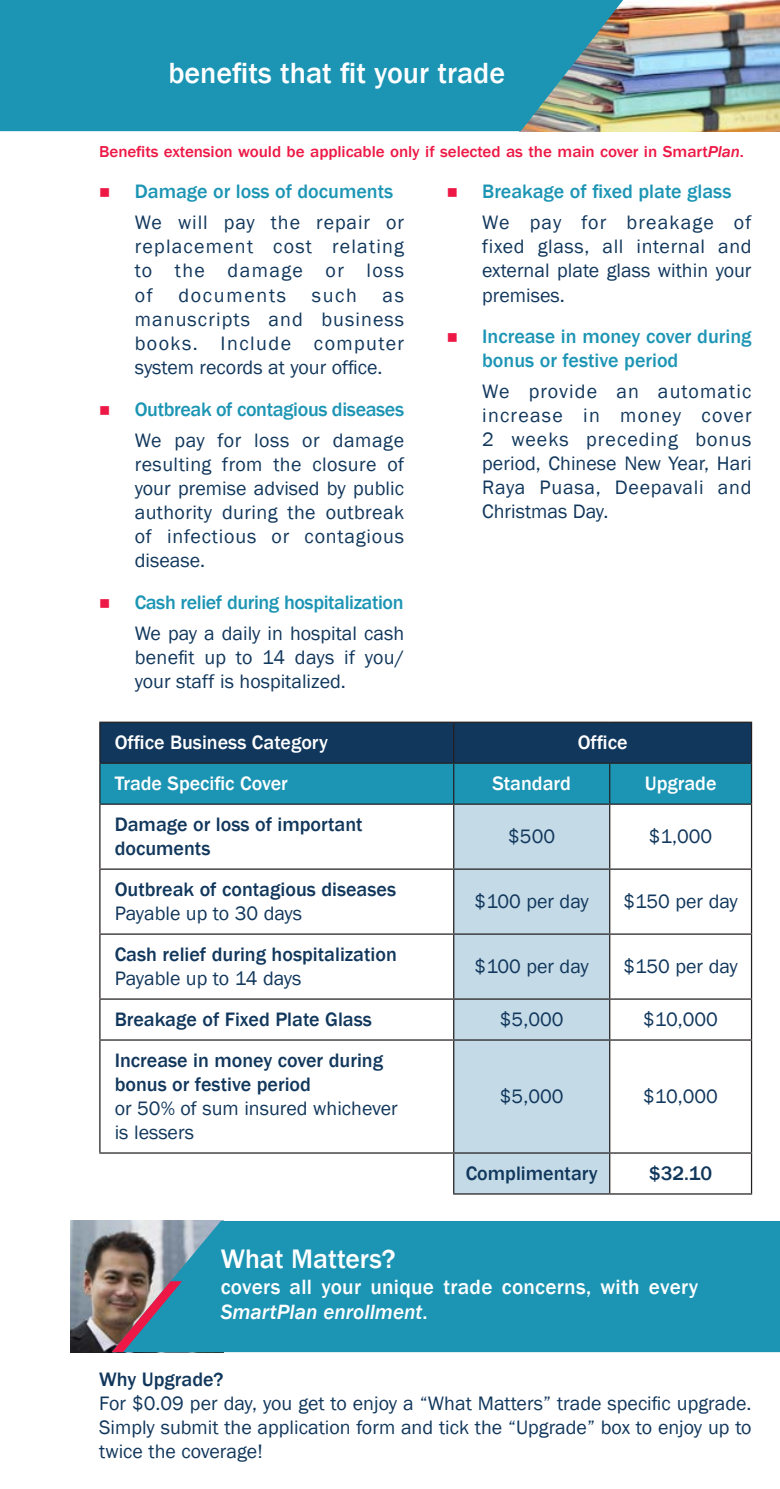
<style>
.page{position:relative;width:780px;height:1489px;background:#fff}
.page>*{position:absolute;margin:0;border:0;box-sizing:border-box;transform-origin:0 0}
.t1{font:500 30px "Franklin Gothic";color:#fff}
.t2{font:500 27.5px "Franklin Gothic";color:#fff}
.t3{font:500 21.25px/25.5px "Franklin Gothic";letter-spacing:.015em;color:#fff}
.t4{font:20px/24px "Franklin Gothic";color:#11375c;text-align:justify}
.t5{font:500 20px/24px "Franklin Gothic";color:#11375c}
.t6{font:500 20px/31px "Franklin Gothic";color:#1c95b4}
.t7{font:500 20px/31px "Franklin Gothic";letter-spacing:-.02em;color:#1c95b4;text-align:right}
.t8{font:500 20px "Franklin Gothic";color:#fff}
.t9{font:20px "Franklin Gothic";letter-spacing:.085em;color:#11375c}
.t10{font:500 16.25px "Franklin Gothic";letter-spacing:-.005em;color:#ed1845;scale:1.05 1}
.s1{font-style:italic}
.s2{color:#ed1845}
.s3{font-weight:400;color:#11375c}
</style>
<div class="page">
<svg style="left:100px;top:722px;width:650px;height:81px;background:#166485"></svg>
<div style="left:454px;top:804px;width:155px;height:389px;background:#c4dae7"></div>
<hr style="left:99px;top:721px;width:354px;height:1px;background:#231f20">
<hr style="left:99px;top:722px;width:1px;height:40px;background:#231f20">
<hr style="left:453px;top:721px;width:156px;height:1px;background:#231f20">
<hr style="left:453px;top:722px;width:1px;height:40px;background:#231f20">
<hr style="left:609px;top:721px;width:143px;height:1px;background:#231f20">
<hr style="left:750px;top:722px;width:2px;height:40px;background:#231f20">
<hr style="left:99px;top:762px;width:354px;height:1px;background:#231f20">
<hr style="left:99px;top:763px;width:1px;height:40px;background:#231f20">
<hr style="left:453px;top:762px;width:156px;height:1px;background:#231f20">
<hr style="left:453px;top:763px;width:1px;height:40px;background:#231f20">
<hr style="left:609px;top:762px;width:143px;height:1px;background:#231f20">
<hr style="left:609px;top:763px;width:1px;height:40px;background:#231f20">
<hr style="left:750px;top:763px;width:2px;height:40px;background:#231f20">
<hr style="left:99px;top:803px;width:354px;height:1px;background:#231f20">
<hr style="left:99px;top:804px;width:1px;height:64px;background:#231f20">
<hr style="left:453px;top:803px;width:156px;height:1px;background:#231f20">
<hr style="left:453px;top:804px;width:1px;height:64px;background:#231f20">
<hr style="left:609px;top:803px;width:143px;height:1px;background:#231f20">
<hr style="left:609px;top:804px;width:1px;height:64px;background:#231f20">
<hr style="left:750px;top:804px;width:2px;height:64px;background:#231f20">
<hr style="left:99px;top:868px;width:354px;height:1px;background:#231f20">
<hr style="left:99px;top:869px;width:1px;height:64px;background:#231f20">
<hr style="left:453px;top:868px;width:156px;height:1px;background:#231f20">
<hr style="left:453px;top:869px;width:1px;height:64px;background:#231f20">
<hr style="left:609px;top:868px;width:143px;height:1px;background:#231f20">
<hr style="left:609px;top:869px;width:1px;height:64px;background:#231f20">
<hr style="left:750px;top:869px;width:2px;height:64px;background:#231f20">
<hr style="left:99px;top:933px;width:354px;height:1px;background:#231f20">
<hr style="left:99px;top:934px;width:1px;height:64px;background:#231f20">
<hr style="left:453px;top:933px;width:156px;height:1px;background:#231f20">
<hr style="left:453px;top:934px;width:1px;height:64px;background:#231f20">
<hr style="left:609px;top:933px;width:143px;height:1px;background:#231f20">
<hr style="left:609px;top:934px;width:1px;height:64px;background:#231f20">
<hr style="left:750px;top:934px;width:2px;height:64px;background:#231f20">
<hr style="left:99px;top:999px;width:1px;height:40px;background:#231f20">
<hr style="left:453px;top:998px;width:156px;height:1px;background:#231f20">
<hr style="left:453px;top:999px;width:1px;height:40px;background:#231f20">
<hr style="left:609px;top:998px;width:143px;height:1px;background:#231f20">
<hr style="left:609px;top:999px;width:1px;height:40px;background:#231f20">
<hr style="left:750px;top:999px;width:2px;height:40px;background:#231f20">
<hr style="left:99px;top:1039px;width:354px;height:1px;background:#231f20">
<hr style="left:99px;top:1040px;width:1px;height:112px;background:#231f20">
<hr style="left:453px;top:1039px;width:156px;height:1px;background:#231f20">
<hr style="left:453px;top:1040px;width:1px;height:112px;background:#231f20">
<hr style="left:609px;top:1039px;width:143px;height:1px;background:#231f20">
<hr style="left:609px;top:1040px;width:1px;height:112px;background:#231f20">
<hr style="left:750px;top:1040px;width:2px;height:112px;background:#231f20">
<hr style="left:453px;top:1152px;width:156px;height:1px;background:#231f20">
<hr style="left:609px;top:1152px;width:143px;height:1px;background:#231f20">
<hr style="left:609px;top:1153px;width:1px;height:40px;background:#231f20">
<hr style="left:750px;top:1153px;width:2px;height:40px;background:#231f20">
<hr style="left:453px;top:1193px;width:156px;height:1px;background:#231f20">
<hr style="left:609px;top:1193px;width:143px;height:1px;background:#231f20">
<hr style="left:99px;top:998px;width:354px;height:1px;background:#231f20">
<hr style="left:99px;top:1152px;width:354px;height:1px;background:#231f20">
<hr style="left:453px;top:1153px;width:1px;height:40px;background:#231f20">
<img style="left:71px;top:1220px;width:41px;height:131px">
<img style="left:623px;top:0;width:157px;height:131px">
<svg style="left:112px;top:1220px;width:668px;height:131px;background:#2495b2"></svg>
<svg style="left:112px;top:1281px;width:70px;height:70px;background:#6a7180"></svg>
<svg style="left:0;top:0;width:623px;height:131px;background:#2695b0"></svg>
<h1 class="t1" style="left:168px;top:54px;width:338px">benefits that fit your trade</h1>
<p class="t10" style="left:99px;top:141px;width:615px">Benefits extension would be applicable only if selected as the main cover in Smart<span class="s1">Plan</span>.</p>
<p class="t6" style="left:135px;top:176px;width:271px;text-indent:-35px"><span class="s2">■</span> Damage or loss of documents<br><span class="s3">We will pay the repair or</span></p>
<p class="t4" style="left:135px;top:235px;width:271px">replacement cost relating to the damage or loss of</p>
<p class="t9" style="left:178px;top:282px;width:109px">documents</p>
<p class="t4" style="left:312px;top:283px;width:47px">such</p>
<p class="t4" style="left:135px;top:283px;width:271px;text-indent:248px">as manuscripts and business books. Include computer system records at your office.</p>
<p class="t7" style="left:99px;top:393px;width:306px"><span class="s2">■</span> Outbreak of contagious diseases<br><span class="s3">We pay for loss or damage</span></p>
<p class="t4" style="left:135px;top:452px;width:271px">resulting from the closure of your premise advised by public authority during the outbreak of infectious or contagious disease.</p>
<p class="t7" style="left:99px;top:586px;width:306px"><span class="s2">■</span> Cash relief during hospitalization<br><span class="s3">We pay a daily in hospital cash</span></p>
<p class="t4" style="left:135px;top:645px;width:271px">benefit up to 14 days if you/ your staff is hospitalized.</p>
<p class="t6" style="left:482px;top:176px;width:271px;text-indent:-35px"><span class="s2">■</span> Breakage of fixed plate glass<br><span class="s3">We pay for breakage of</span></p>
<p class="t4" style="left:482px;top:235px;width:271px">fixed glass, all internal and external plate glass within your premises.</p>
<p class="t6" style="left:482px;top:325px;width:271px;line-height:24px;text-indent:-35px"><span class="s2">■</span> Increase in money cover during bonus or festive period</p>
<p class="t4" style="left:482px;top:380px;width:271px">We provide an automatic increase in money cover 2 weeks preceding bonus period, Chinese New Year, Hari Raya Puasa, Deepavali and Christmas Day.</p>
<p class="t8" style="left:115px;top:730px;width:215px">Office Business Category</p>
<p class="t8" style="left:577px;top:730px;width:51px">Office</p>
<p class="t8" style="left:115px;top:771px;width:175px">Trade Specific Cover</p>
<p class="t8" style="left:492px;top:771px;width:80px">Standard</p>
<p class="t8" style="left:644px;top:771px;width:73px">Upgrade</p>
<p class="t5" style="left:115px;top:812px;width:249px">Damage or loss of important documents</p>
<p class="t4" style="left:508px;top:824px;width:48px">$500</p>
<p class="t4" style="left:648px;top:824px;width:65px">$1,000</p>
<p class="t5" style="left:115px;top:877px;width:283px">Outbreak of contagious diseases</p>
<p class="t4" style="left:115px;top:901px;width:189px">Payable up to 30 days</p>
<p class="t4" style="left:474px;top:889px;width:116px">$100 per day</p>
<p class="t4" style="left:623px;top:889px;width:116px">$150 per day</p>
<p class="t5" style="left:115px;top:942px;width:283px">Cash relief during hospitalization</p>
<p class="t4" style="left:115px;top:966px;width:188px">Payable up to 14 days</p>
<p class="t4" style="left:474px;top:954px;width:116px">$100 per day</p>
<p class="t4" style="left:623px;top:954px;width:116px">$150 per day</p>
<p class="t5" style="left:115px;top:1007px;width:259px">Breakage of Fixed Plate Glass</p>
<p class="t4" style="left:500px;top:1007px;width:65px">$5,000</p>
<p class="t4" style="left:643px;top:1007px;width:76px">$10,000</p>
<p class="t5" style="left:115px;top:1048px;width:270px">Increase in money cover during bonus or festive period</p>
<p class="t4" style="left:115px;top:1096px;width:284px">or 50% of sum insured whichever is lessers</p>
<p class="t4" style="left:500px;top:1084px;width:65px">$5,000</p>
<p class="t4" style="left:643px;top:1084px;width:76px">$10,000</p>
<p class="t5" style="left:465px;top:1161px;width:134px">Complimentary</p>
<p class="t5" style="left:649px;top:1161px;width:65px">$32.10</p>
<h2 class="t2" style="left:221px;top:1241px;width:176px">What Matters?</h2>
<p class="t3" style="left:221px;top:1273px;width:479px">covers all your unique trade concerns, with every<br><span class="s1">SmartPlan enrollment</span>.</p>
<p class="t5" style="left:99px;top:1367px;width:126px">Why Upgrade?</p>
<p class="t4" style="left:99px;top:1391px;width:653px">For $0.09 per day, you get to enjoy a “What Matters” trade specific upgrade.<br>Simply submit the application form and tick the “Upgrade” box to enjoy up to twice the coverage!</p>
</div>
